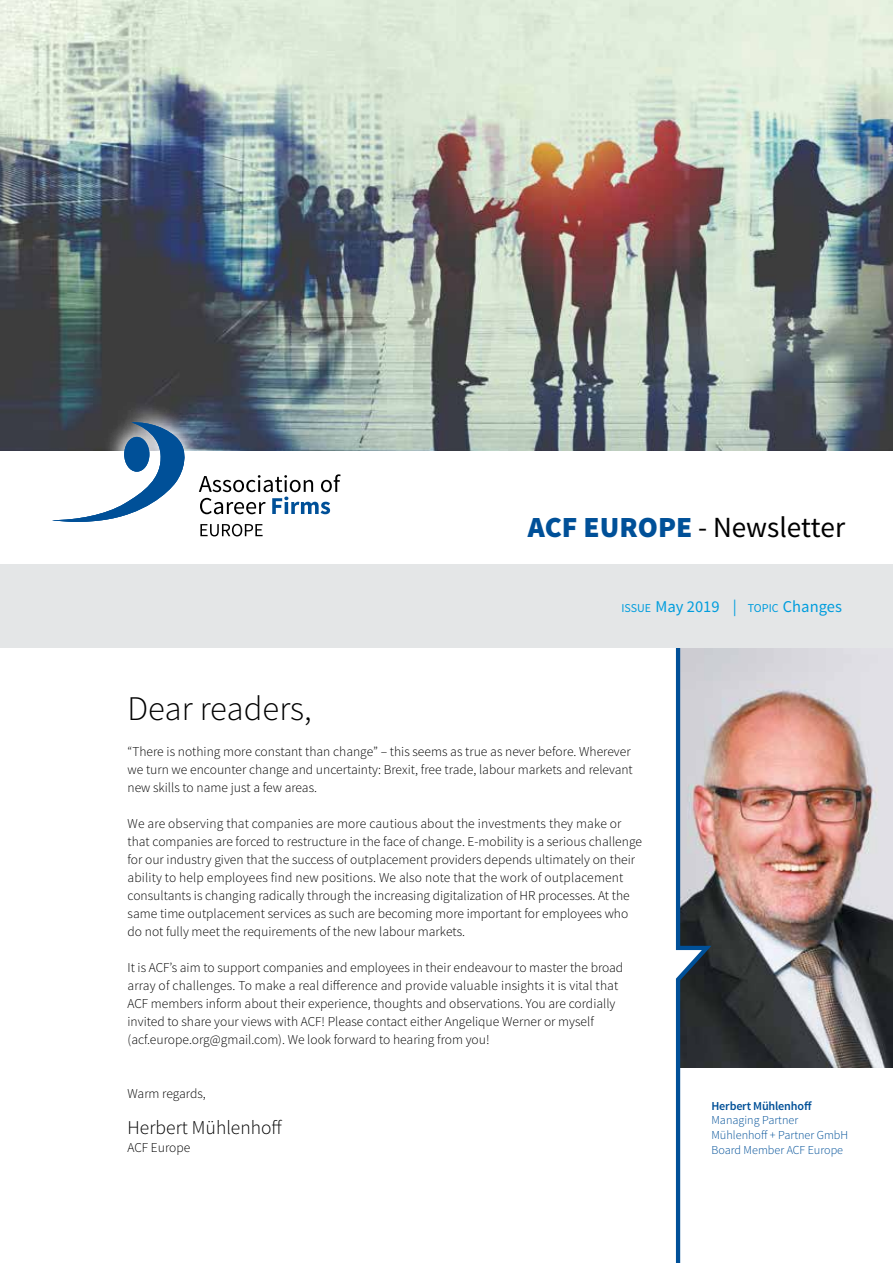
<style>
.page{position:relative;width:893px;height:1263px;background:#fff}
.page>*{position:absolute;margin:0;border:0;box-sizing:border-box;transform-origin:0 0}
.t1{font:300 34.5px "Source Sans Pro";color:#000}
.t2{font:29.25px "Source Sans Pro";color:#000}
.t3{font:300 19.5px "Source Sans Pro";color:#000}
.t4{font:16.5px "Source Sans Pro";color:#009ddd}
.t5{font:300 13.5px/18px "Source Sans Pro";color:#000}
.t6{font:300 12.15px/14.5px "Source Sans Pro";color:#005098}
.t7{font:600 12.15px "Source Sans Pro";letter-spacing:-.015em;color:#005098}
.s1{font-weight:900;color:#005098}
.s2{font-size:12px}
</style>
<div class="page">
<img style="left:716px;top:648px;width:177px;height:420px">
<img style="left:0;top:0;width:893px;height:450px">
<svg style="left:205px;top:474px;width:136px;height:40px"></svg>
<svg style="left:205px;top:524px;width:58px;height:12px"></svg>
<svg style="left:38px;top:402px;width:167px;height:135px"></svg>
<svg style="left:52px;top:422px;width:139px;height:102px"></svg>
<svg style="left:675px;top:648px;width:41px;height:615px"></svg>
<div style="left:0;top:564px;width:893px;height:84px;background:#e4e6e7"></div>
<h2 class="t2" style="left:528px;top:509px;width:319px"><span class="s1">ACF EUROPE</span> - Newsletter</h2>
<p class="t4" style="left:622px;top:596px;width:222px"><span class="s2">ISSUE</span> May 2019 | <span class="s2">TOPIC</span> Changes</p>
<h1 class="t1" style="left:128px;top:688px;width:186px">Dear readers,</h1>
<p class="t5" style="left:128px;top:743px;width:507px">“There is nothing more constant than change” – this seems as true as never before. Wherever we turn we encounter change and uncertainty: Brexit, free trade, labour markets and relevant new skills to name just a few areas.</p>
<p class="t5" style="left:128px;top:815px;width:516px">We are observing that companies are more cautious about the investments they make or that companies are forced to restructure in the face of change. E-mobility is a serious challenge for our industry given that the success of outplacement providers depends ultimately on their ability to help employees find new positions. We also note that the work of outplacement consultants is changing radically through the increasing digitalization of HR processes. At the same time outplacement services as such are becoming more important for employees who do not fully meet the requirements of the new labour markets.</p>
<p class="t5" style="left:128px;top:959px;width:497px">It is ACF’s aim to support companies and employees in their endeavour to master the broad array of challenges. To make a real difference and provide valuable insights it is vital that ACF members inform about their experience, thoughts and observations. You are cordially invited to share your views with ACF! Please contact either Angelique Werner or myself (acf.europe.org@gmail.com). We look forward to hearing from you!</p>
<p class="t5" style="left:128px;top:1085px;width:80px">Warm regards,</p>
<h3 class="t3" style="left:128px;top:1116px;width:156px">Herbert Mühlenhoff</h3>
<p class="t5" style="left:128px;top:1139px;width:64px">ACF Europe</p>
<p class="t7" style="left:711px;top:1098px;width:102px">Herbert Mühlenhoff</p>
<p class="t6" style="left:711px;top:1113px;width:138px">Managing Partner<br>Mühlenhoff + Partner GmbH<br>Board Member ACF Europe</p>
</div>
